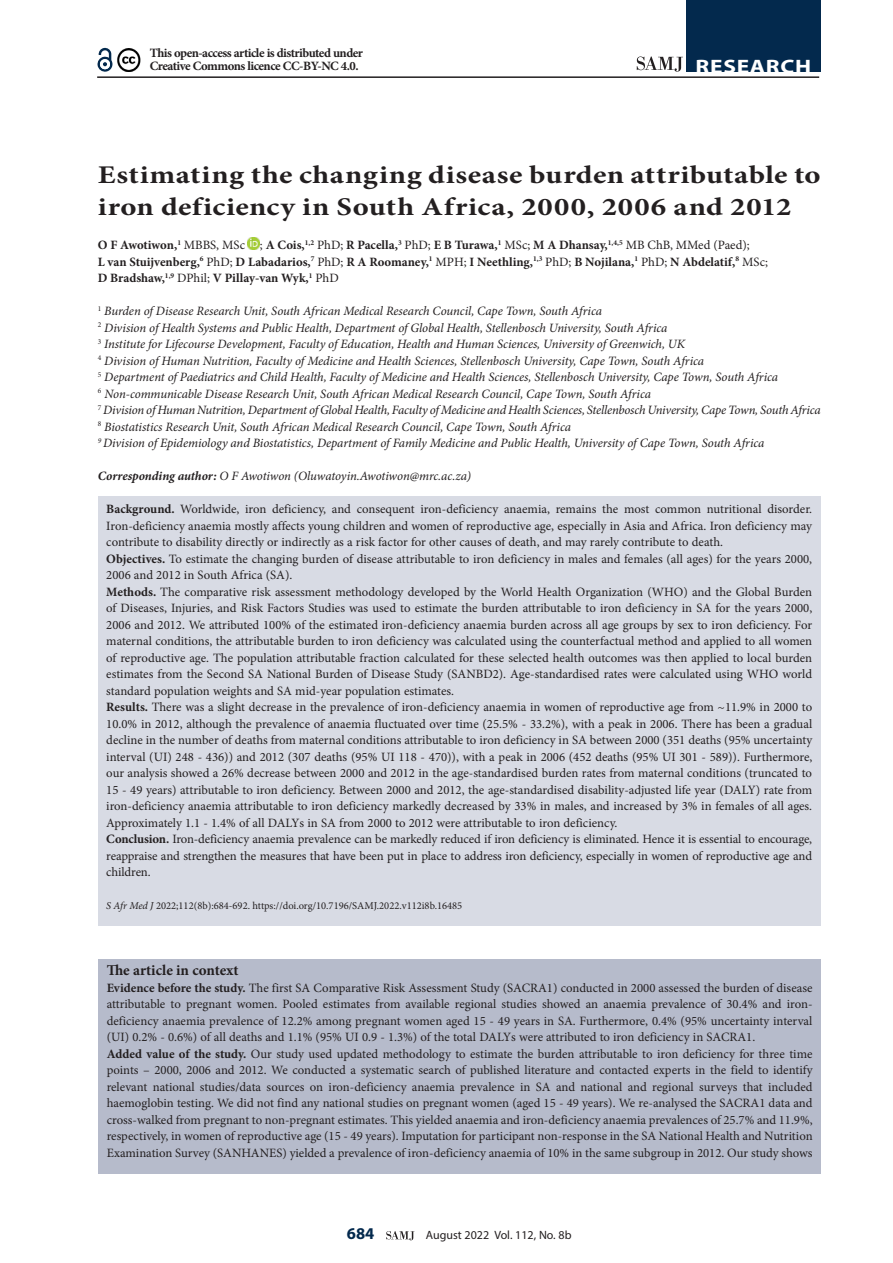
<style>
.page{position:relative;width:893px;height:1263px;background:#fff}
.page>*{position:absolute;margin:0;border:0;box-sizing:border-box;transform-origin:0 0}
.A_HEAD{font:700 25.5px/31.5px "Minion Pro";letter-spacing:.02em;color:#231f20;scale:1.2 1}
.t1{font:700 19.5px "Myriad Pro";letter-spacing:.03em;color:#fff;scale:1.2 1}
.t2{font:700 16.5px "Myriad Pro";color:#03294d}
.C_HEAD{font:700 15px "Minion Pro";color:#231f20}
.BODY_TEXT_1ST_PARAGR{font:12.75px/16.5px "Minion Pro";letter-spacing:-.005em;color:#231f20;text-align:justify}
.AUTHORS_DETAILS{font:italic 12.75px "Minion Pro";letter-spacing:-.01em;color:#231f20}
.AUTHORS_NAME{font:700 12.75px/16.5px "Minion Pro";color:#231f20}
.BODY_TEXT_1ST_PARAGR-2{font:700 12.75px/13.5px "Minion Pro";letter-spacing:-.04em;color:#231f20}
.CORRESPONDING_AUTHOR{font:italic 12.75px "Minion Pro";letter-spacing:-.01em;color:#231f20}
.t3{font:12px "Myriad Pro";color:#231f20}
.CITELINE{font:10.5px "Minion Pro";color:#231f20}
.s1{font-weight:400}
.s2{font-weight:700}
.s3{font-style:italic}
</style>
<div class="page">
<svg style="left:386px;top:1231px;width:28px;height:9px"></svg>
<hr style="left:97px;top:76px;width:722px;height:2px;background:#231f20">
<div style="left:686px;top:0;width:135px;height:72px;background:#03294d"></div>
<svg style="left:637px;top:57px;width:46px;height:15px"></svg>
<svg style="left:97px;top:47px;width:16px;height:25px"></svg>
<img style="left:117px;top:48px;width:24px;height:23px">
<svg style="left:248px;top:237px;width:12px;height:12px"></svg>
<div style="left:98px;top:497px;width:723px;height:429px;background:#d8dbe4"></div>
<div style="left:98px;top:959px;width:723px;height:214px;background:#b6bbcb"></div>
<p class="BODY_TEXT_1ST_PARAGR-2" style="left:150px;top:46px;width:215px">This open-access article is distributed under<br>Creative Commons licence CC-BY-NC 4.0.</p>
<h2 class="t1" style="left:696px;top:54px;width:98px">RESEARCH</h2>
<h1 class="A_HEAD" style="left:98px;top:159px;width:604px">Estimating the changing disease burden attributable to iron deficiency in South Africa, 2000, 2006 and 2012</h1>
<p class="AUTHORS_NAME" style="left:98px;top:237px;width:672px">O F Awotiwon,<sup>1</sup> <span class="s1">MBBS, MSc ;</span> A Cois,<sup>1,2</sup> <span class="s1">PhD;</span> R Pacella,<sup>3</sup> <span class="s1">PhD;</span> E B Turawa,<sup>1</sup> <span class="s1">MSc;</span> M A Dhansay,<sup>1,4,5</sup> <span class="s1">MB ChB, MMed (Paed);<br></span>L van Stuijvenberg,<sup>6</sup> <span class="s1">PhD;</span> D Labadarios,<sup>7</sup> <span class="s1">PhD;</span> R A Roomaney,<sup>1</sup> <span class="s1">MPH;</span> I Neethling,<sup>1,3</sup> <span class="s1">PhD;</span> B Nojilana,<sup>1</sup> <span class="s1">PhD;</span> N Abdelatif,<sup>8</sup> <span class="s1">MSc;<br></span>D Bradshaw,<sup>1,9</sup> <span class="s1">DPhil;</span> V Pillay-van Wyk,<sup>1</sup> <span class="s1">PhD</span></p>
<p class="AUTHORS_DETAILS" style="left:98px;top:302px;width:506px"><sup>1</sup> Burden of Disease Research Unit, South African Medical Research Council, Cape Town, South Africa</p>
<p class="AUTHORS_DETAILS" style="left:98px;top:319px;width:571px"><sup>2</sup> Division of Health Systems and Public Health, Department of Global Health, Stellenbosch University, South Africa</p>
<p class="AUTHORS_DETAILS" style="left:98px;top:335px;width:589px"><sup>3</sup> Institute for Lifecourse Development, Faculty of Education, Health and Human Sciences, University of Greenwich, UK</p>
<p class="AUTHORS_DETAILS" style="left:98px;top:352px;width:608px"><sup>4</sup> Division of Human Nutrition, Faculty of Medicine and Health Sciences, Stellenbosch University, Cape Town, South Africa</p>
<p class="AUTHORS_DETAILS" style="left:98px;top:368px;width:682px"><sup>5</sup> Department of Paediatrics and Child Health, Faculty of Medicine and Health Sciences, Stellenbosch University, Cape Town, South Africa</p>
<p class="AUTHORS_DETAILS" style="left:98px;top:385px;width:555px"><sup>6</sup> Non-communicable Disease Research Unit, South African Medical Research Council, Cape Town, South Africa</p>
<p class="AUTHORS_DETAILS" style="left:98px;top:401px;width:724px"><sup>7</sup> Division of Human Nutrition, Department of Global Health, Faculty of Medicine and Health Sciences, Stellenbosch University, Cape Town, South Africa</p>
<p class="AUTHORS_DETAILS" style="left:98px;top:418px;width:475px"><sup>8</sup> Biostatistics Research Unit, South African Medical Research Council, Cape Town, South Africa</p>
<p class="AUTHORS_DETAILS" style="left:98px;top:434px;width:668px"><sup>9</sup> Division of Epidemiology and Biostatistics, Department of Family Medicine and Public Health, University of Cape Town, South Africa</p>
<p class="CORRESPONDING_AUTHOR" style="left:98px;top:467px;width:375px"><span class="s2">Corresponding author:</span> O F Awotiwon (Oluwatoyin.Awotiwon@mrc.ac.za)</p>
<p class="BODY_TEXT_1ST_PARAGR" style="left:106px;top:501px;width:707px"><span class="s2">Background.</span> Worldwide, iron deficiency, and consequent iron-deficiency anaemia, remains the most common nutritional disorder.<br>Iron-deficiency anaemia mostly affects young children and women of reproductive age, especially in Asia and Africa. Iron deficiency may contribute to disability directly or indirectly as a risk factor for other causes of death, and may rarely contribute to death.</p>
<p class="BODY_TEXT_1ST_PARAGR" style="left:106px;top:550px;width:707px"><span class="s2">Objectives.</span> To estimate the changing burden of disease attributable to iron deficiency in males and females (all ages) for the years 2000,<br>2006 and 2012 in South Africa (SA).</p>
<p class="BODY_TEXT_1ST_PARAGR" style="left:106px;top:583px;width:707px"><span class="s2">Methods.</span> The comparative risk assessment methodology developed by the World Health Organization (WHO) and the Global Burden of Diseases, Injuries, and Risk Factors Studies was used to estimate the burden attributable to iron deficiency in SA for the years 2000, 2006 and 2012. We attributed 100% of the estimated iron-deficiency anaemia burden across all age groups by sex to iron deficiency. For maternal conditions, the attributable burden to iron deficiency was calculated using the counterfactual method and applied to all women of reproductive age. The population attributable fraction calculated for these selected health outcomes was then applied to local burden estimates from the Second SA National Burden of Disease Study (SANBD2). Age-standardised rates were calculated using WHO world standard population weights and SA mid-year population estimates.</p>
<p class="BODY_TEXT_1ST_PARAGR" style="left:106px;top:699px;width:707px"><span class="s2">Results.</span> There was a slight decrease in the prevalence of iron-deficiency anaemia in women of reproductive age from ~11.9% in 2000 to 10.0% in 2012, although the prevalence of anaemia fluctuated over time (25.5% - 33.2%), with a peak in 2006. There has been a gradual decline in the number of deaths from maternal conditions attributable to iron deficiency in SA between 2000 (351 deaths (95% uncertainty interval (UI) 248 - 436)) and 2012 (307 deaths (95% UI 118 - 470)), with a peak in 2006 (452 deaths (95% UI 301 - 589)). Furthermore, our analysis showed a 26% decrease between 2000 and 2012 in the age-standardised burden rates from maternal conditions (truncated to 15 - 49 years) attributable to iron deficiency. Between 2000 and 2012, the age-standardised disability-adjusted life year (DALY) rate from iron-deficiency anaemia attributable to iron deficiency markedly decreased by 33% in males, and increased by 3% in females of all ages.<br>Approximately 1.1 - 1.4% of all DALYs in SA from 2000 to 2012 were attributable to iron deficiency.</p>
<p class="BODY_TEXT_1ST_PARAGR" style="left:106px;top:831px;width:707px"><span class="s2">Conclusion.</span> Iron-deficiency anaemia prevalence can be markedly reduced if iron deficiency is eliminated. Hence it is essential to encourage, reappraise and strengthen the measures that have been put in place to address iron deficiency, especially in women of reproductive age and children.</p>
<p class="CITELINE" style="left:106px;top:899px;width:357px"><span class="s3">S Afr Med J</span> 2022;112(8b):684-692. https://doi.org/10.7196/SAMJ.2022.v112i8b.16485</p>
<h3 class="C_HEAD" style="left:107px;top:960px;width:133px">The article in context</h3>
<p class="BODY_TEXT_1ST_PARAGR" style="left:107px;top:979px;width:707px"><span class="s2">Evidence before the study.</span> The first SA Comparative Risk Assessment Study (SACRA1) conducted in 2000 assessed the burden of disease attributable to pregnant women. Pooled estimates from available regional studies showed an anaemia prevalence of 30.4% and iron&shy;deficiency anaemia prevalence of 12.2% among pregnant women aged 15 - 49 years in SA. Furthermore, 0.4% (95% uncertainty interval (UI) 0.2% - 0.6%) of all deaths and 1.1% (95% UI 0.9 - 1.3%) of the total DALYs were attributed to iron deficiency in SACRA1.</p>
<p class="BODY_TEXT_1ST_PARAGR" style="left:107px;top:1045px;width:707px"><span class="s2">Added value of the study.</span> Our study used updated methodology to estimate the burden attributable to iron deficiency for three time points – 2000, 2006 and 2012. We conducted a systematic search of published literature and contacted experts in the field to identify relevant national studies/data sources on iron-deficiency anaemia prevalence in SA and national and regional surveys that included haemoglobin testing. We did not find any national studies on pregnant women (aged 15 - 49 years). We re-analysed the SACRA1 data and cross-walked from pregnant to non-pregnant estimates. This yielded anaemia and iron-deficiency anaemia prevalences of 25.7% and 11.9%, respectively, in women of reproductive age (15 - 49 years). Imputation for participant non-response in the SA National Health and Nutrition Examination Survey (SANHANES) yielded a prevalence of iron-deficiency anaemia of 10% in the same subgroup in 2012. Our study shows</p>
<p class="t2" style="left:347px;top:1223px;width:29px">684</p>
<p class="t3" style="left:426px;top:1228px;width:147px">August 2022 Vol. 112, No. 8b</p>
</div>
